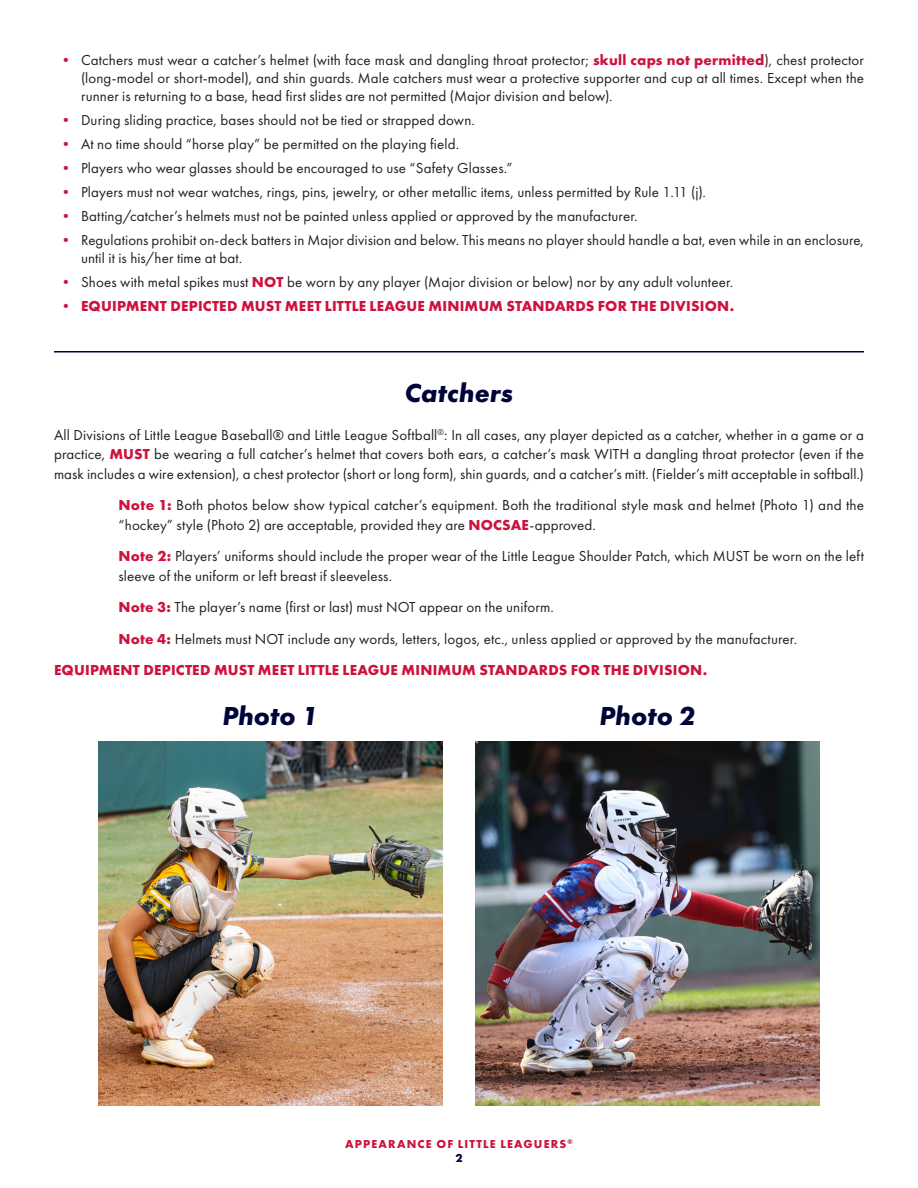
<style>
.page{position:relative;width:918px;height:1188px;background:#fff}
.page>*{position:absolute;margin:0;border:0;box-sizing:border-box;transform-origin:0 0}
.subhead{font:italic 700 27px "Futura PT";color:#000539}
.body_copy{font:15px/18px "Futura PT";letter-spacing:.005em;color:#231f20;text-align:justify}
.Note_section{font:15px/19.5px "Futura PT";letter-spacing:.01em;color:#231f20}
.body_copy-2{font:700 15px "Futura PT";letter-spacing:.01em;color:#cd123d}
.t1{font:700 12px/14.4px "Futura PT";letter-spacing:.095em;color:#cd123d;text-align:center}
.s1{font-weight:700;color:#cd123d}
.s2{color:#000539}
</style>
<div class="page">
<hr style="left:54px;top:351px;width:810px;height:1px;background:#000539">
<img style="left:98px;top:742px;width:344px;height:363px">
<img style="left:476px;top:742px;width:344px;height:363px">
<p class="body_copy" style="left:81px;top:51px;width:785px;text-indent:-22px"><span class="s1">•</span> Catchers must wear a catcher’s helmet (with face mask and dangling throat protector; <span class="s1">skull caps not permitted</span>), chest protector (long-model or short-model), and shin guards. Male catchers must wear a protective supporter and cup at all times. Except when the runner is returning to a base, head first slides are not permitted (Major division and below).</p>
<p class="body_copy" style="left:58px;top:111px;width:418px"><span class="s1">•</span> During sliding practice, bases should not be tied or strapped down.</p>
<p class="body_copy" style="left:58px;top:135px;width:402px"><span class="s1">•</span> At no time should “horse play” be permitted on the playing field.</p>
<p class="body_copy" style="left:58px;top:159px;width:456px"><span class="s1">•</span> Players who wear glasses should be encouraged to use “Safety Glasses.”</p>
<p class="body_copy" style="left:58px;top:183px;width:649px"><span class="s1">•</span> Players must not wear watches, rings, pins, jewelry, or other metallic items, unless permitted by Rule 1.11 (j).</p>
<p class="body_copy" style="left:58px;top:207px;width:581px"><span class="s1">•</span> Batting/catcher’s helmets must not be painted unless applied or approved by the manufacturer.</p>
<p class="body_copy" style="left:81px;top:231px;width:785px;text-indent:-22px"><span class="s1">•</span> Regulations prohibit on-deck batters in Major division and below. This means no player should handle a bat, even while in an enclosure, until it is his/her time at bat.</p>
<p class="body_copy" style="left:58px;top:273px;width:676px"><span class="s1">•</span> Shoes with metal spikes must <span class="s1">NOT</span> be worn by any player (Major division or below) nor by any adult volunteer.</p>
<p class="body_copy-2" style="left:58px;top:297px;width:677px">• EQUIPMENT DEPICTED MUST MEET LITTLE LEAGUE MINIMUM STANDARDS FOR THE DIVISION.</p>
<p class="subhead" style="left:405px;top:377px;width:110px">Catchers</p>
<p class="body_copy" style="left:54px;top:425px;width:812px;line-height:19.5px">All Divisions of Little League Baseball® and Little League Softball<sup>®</sup>: In all cases, any player depicted as a catcher, whether in a game or a practice, <span class="s1">MUST</span> be wearing a full catcher’s helmet that covers both ears, a catcher’s mask WITH a dangling throat protector (even if the mask includes a wire extension), a chest protector (short or long form), shin guards, and a catcher’s mitt. (Fielder’s mitt acceptable in softball.)</p>
<p class="Note_section" style="left:118px;top:495px;width:747px"><span class="s1">Note 1:</span> Both photos below show typical catcher’s equipment. Both the traditional style mask and helmet (Photo 1) and the “hockey” style (Photo 2) are acceptable, provided they are <span class="s1">NOCSAE</span>-approved.</p>
<p class="Note_section" style="left:118px;top:546px;width:747px"><span class="s1">Note 2:</span> Players’ uniforms should include the proper wear of the Little League Shoulder Patch, which MUST be worn on the left sleeve of the uniform or left breast if sleeveless.</p>
<p class="Note_section" style="left:118px;top:597px;width:437px"><span class="s1">Note 3:</span> The player’s name (first or last) must NOT appear on the uniform.</p>
<p class="Note_section" style="left:118px;top:629px;width:680px"><span class="s1">Note 4:</span> Helmets must NOT include any words, letters, logos, etc., unless applied or approved by the manufacturer.</p>
<p class="body_copy-2" style="left:54px;top:661px;width:655px">EQUIPMENT DEPICTED MUST MEET LITTLE LEAGUE MINIMUM STANDARDS FOR THE DIVISION.</p>
<p class="subhead" style="left:222px;top:700px;width:97px">Photo 1</p>
<p class="subhead" style="left:600px;top:700px;width:97px">Photo 2</p>
<p class="t1" style="left:345px;top:1136px;width:229px">APPEARANCE OF LITTLE LEAGUERS<sup>®<br></sup><span class="s2">2</span></p>
</div>
